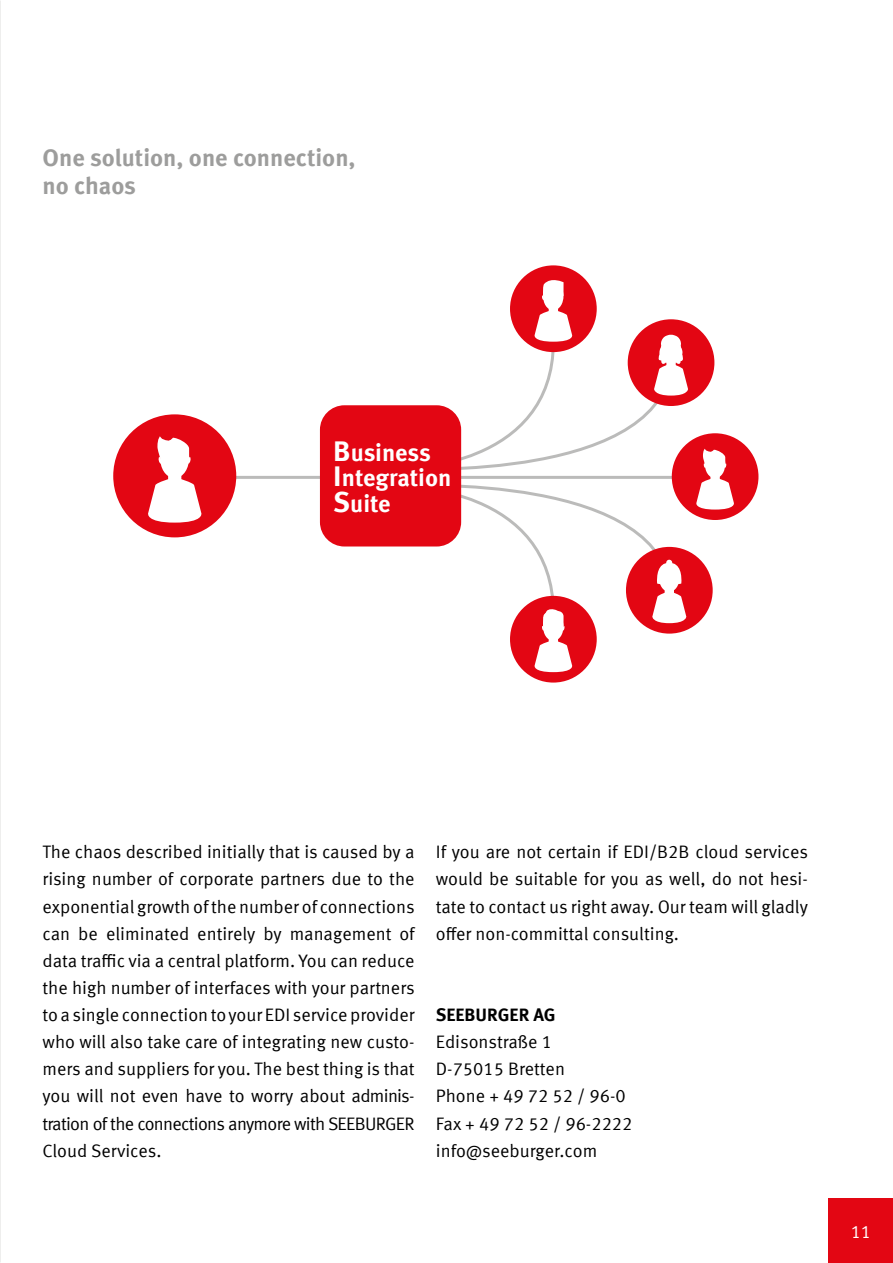
<style>
.page{position:relative;width:893px;height:1263px;background:#fff}
.page>*{position:absolute;margin:0;border:0;box-sizing:border-box;transform-origin:0 0}
.t1{font:700 24px/27.2px "Meta Offc Pro";color:#9d9d9c}
.t2{font:700 24px/25.5px "Meta Offc Pro";color:#fff}
.t3{font:18px/27.2px "Meta Offc Pro Norm";color:#000;text-align:justify}
.t4{font:700 18px "Meta Offc Pro";color:#000}
.t5{font:18px "Meta Offc Pro Norm";color:#fff}
.s1{font-size:28.5px}
</style>
<div class="page">
<hr style="left:203px;top:476px;width:493px;height:3px;background:#bbbbba">
<div style="left:672px;top:433px;width:86px;height:87px;background:#e30613;border-radius:50%"></div>
<svg style="left:696px;top:449px;width:38px;height:61px"></svg>
<div style="left:628px;top:319px;width:86px;height:87px;background:#e30613;border-radius:50%"></div>
<div style="left:626px;top:547px;width:87px;height:87px;background:#e30613;border-radius:50%"></div>
<div style="left:510px;top:265px;width:87px;height:87px;background:#e30613;border-radius:50%"></div>
<div style="left:113px;top:414px;width:123px;height:123px;background:#e30613;border-radius:50%"></div>
<div style="left:160px;top:440px;width:29px;height:38px;background:#fff;border-radius:50%"></div>
<svg style="left:157px;top:436px;width:34px;height:28px"></svg>
<svg style="left:148px;top:471px;width:54px;height:52px"></svg>
<div style="left:320px;top:405px;width:141px;height:141px;background:#e30613;border-radius:24px"></div>
<div style="left:510px;top:596px;width:87px;height:86px;background:#e30613;border-radius:50%"></div>
<svg style="left:399px;top:276px;width:289px;height:396px"></svg>
<div style="left:829px;top:1199px;width:64px;height:64px;background:#e30613"></div>
<h1 class="t1" style="left:43px;top:143px;width:315px">One solution, one connection, no chaos</h1>
<h1 class="t2" style="left:333px;top:438px;width:120px"><span class="s1">B</span>usiness<br><span class="s1">I</span>ntegration<br><span class="s1">S</span>uite</h1>
<p class="t3" style="left:43px;top:837px;width:374px">The chaos described initially that is caused by a rising number of corporate partners due to the exponential growth of the number of connections can be eliminated entirely by management of data traffic via a central platform. You can reduce the high number of interfaces with your partners to a single connection to your EDI service provider who will also take care of integrating new custo&shy;mers and suppliers for you. The best thing is that you will not even have to worry about adminis&shy;tration of the connections anymore with SEEBURGER Cloud Services.</p>
<p class="t3" style="left:436px;top:837px;width:374px">If you are not certain if EDI/B2B cloud services would be suitable for you as well, do not hesi&shy;tate to contact us right away. Our team will gladly offer non-committal consulting.</p>
<p class="t4" style="left:436px;top:1001px;width:121px">SEEBURGER AG</p>
<p class="t3" style="left:436px;top:1027px;width:198px;text-align:left">Edisonstraße 1<br>D-75015 Bretten<br>Phone + 49 72 52 / 96-0<br>Fax + 49 72 52 / 96-2222 info@seeburger.com</p>
<p class="t5" style="left:851px;top:1218px;width:22px">11</p>
</div>
